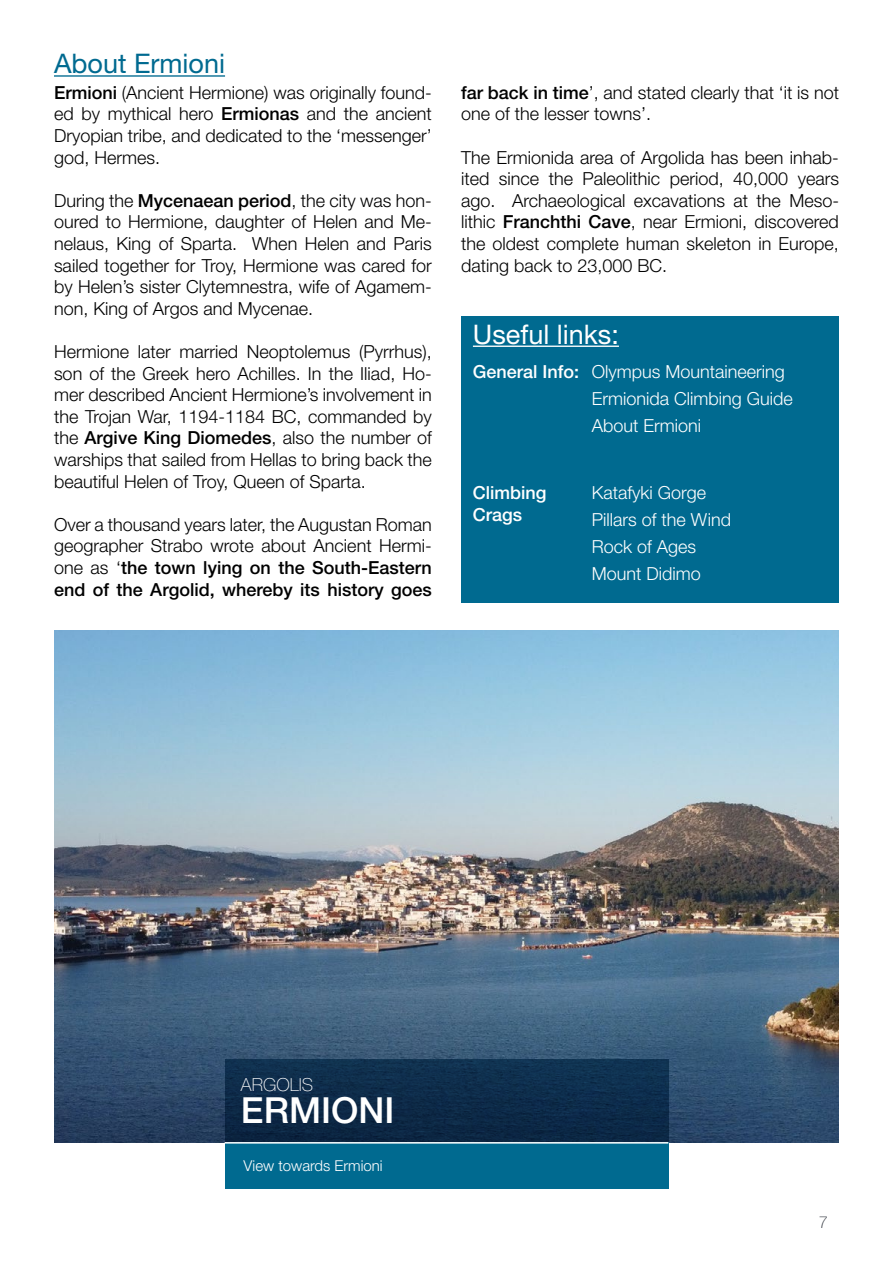
<style>
.page{position:relative;width:893px;height:1263px;background:#fff}
.page>*{position:absolute;margin:0;border:0;box-sizing:border-box;transform-origin:0 0}
.t1{font:500 36px "Helvetica Neue LT Std";color:#fff}
.t2{font:27px "Helvetica Neue LT Std";color:#006a90}
.t3{font:27px "Helvetica Neue LT Std";color:#fff}
.t4{font:300 18px/21.6px "Helvetica Neue LT Std";color:#000;text-align:justify}
.t5{font:300 18px/27px "Helvetica Neue LT Std";color:#fff}
.t6{font:500 18px/21.6px "Helvetica Neue LT Std";color:#fff}
.t7{font:100 18px "Helvetica Neue LT Std";color:#fff}
.t8{font:100 16.5px "Helvetica Neue LT Std";color:#2e333c}
.t9{font:300 15px "Helvetica Neue LT Std";color:#fff}
.s1{font-weight:500}
</style>
<div class="page">
<hr style="left:54px;top:75px;width:171px;height:2px;background:#006a90">
<img style="left:54px;top:631px;width:785px;height:512px">
<div style="left:461px;top:316px;width:378px;height:287px;background:#006a90"></div>
<div style="left:225px;top:1060px;width:443px;height:83px;background:linear-gradient(to right,#0d2946,#0d2d4c)"></div>
<div style="left:225px;top:1143px;width:443px;height:46px;background:#006a90"></div>
<hr style="left:225px;top:1142px;width:443px;height:1px;background:#fff">
<hr style="left:473px;top:346px;width:146px;height:1px;background:#fff">
<h2 class="t2" style="left:54px;top:48px;width:173px">About Ermioni</h2>
<p class="t4" style="left:54px;top:81px;width:379px"><span class="s1">Ermioni</span> (Ancient Hermione) was originally found&shy;ed by mythical hero <span class="s1">Ermionas</span> and the ancient Dryopian tribe, and dedicated to the ‘messenger’ god, Hermes.</p>
<p class="t4" style="left:54px;top:189px;width:379px">During the <span class="s1">Mycenaean period</span>, the city was hon&shy;oured to Hermione, daughter of Helen and Me&shy;nelaus, King of Sparta. When Helen and Paris sailed together for Troy, Hermione was cared for by Helen’s sister Clytemnestra, wife of Agamem&shy;non, King of Argos and Mycenae.</p>
<p class="t4" style="left:54px;top:340px;width:379px">Hermione later married Neoptolemus (Pyrrhus), son of the Greek hero Achilles. In the Iliad, Ho&shy;mer described Ancient Hermione’s involvement in the Trojan War, 1194-1184 BC, commanded by the <span class="s1">Argive King Diomedes</span>, also the number of warships that sailed from Hellas to bring back the beautiful Helen of Troy, Queen of Sparta.</p>
<p class="t4" style="left:54px;top:513px;width:379px">Over a thousand years later, the Augustan Roman geographer Strabo wrote about Ancient Hermi&shy;one as ‘<span class="s1">the town lying on the South-Eastern end of the Argolid, whereby its history goes</span></p>
<p class="t4" style="left:461px;top:81px;width:379px"><span class="s1">far back in time</span>’, and stated clearly that ‘it is not one of the lesser towns’.</p>
<p class="t4" style="left:461px;top:146px;width:379px">The Ermionida area of Argolida has been inhab&shy;ited since the Paleolithic period, 40,000 years ago. Archaeological excavations at the Meso&shy;lithic <span class="s1">Franchthi Cave</span>, near Ermioni, discovered the oldest complete human skeleton in Europe, dating back to 23,000 BC.</p>
<h2 class="t3" style="left:473px;top:318px;width:148px">Useful links:</h2>
<p class="t5" style="left:592px;top:357px;width:203px">Olympus Mountaineering<br>Ermionida Climbing Guide<br>About Ermioni</p>
<p class="t6" style="left:473px;top:360px;width:108px">General Info:</p>
<p class="t6" style="left:473px;top:482px;width:75px">Climbing<br>Crags</p>
<p class="t5" style="left:592px;top:479px;width:141px">Katafyki Gorge<br>Pillars of the Wind<br>Rock of Ages<br>Mount Didimo</p>
<p class="t7" style="left:241px;top:1074px;width:74px">ARGOLIS</p>
<h1 class="t1" style="left:241px;top:1089px;width:155px">ERMIONI</h1>
<p class="t9" style="left:244px;top:1157px;width:141px">View towards Ermioni</p>
<p class="t8" style="left:819px;top:1213px;width:11px">7</p>
</div>
